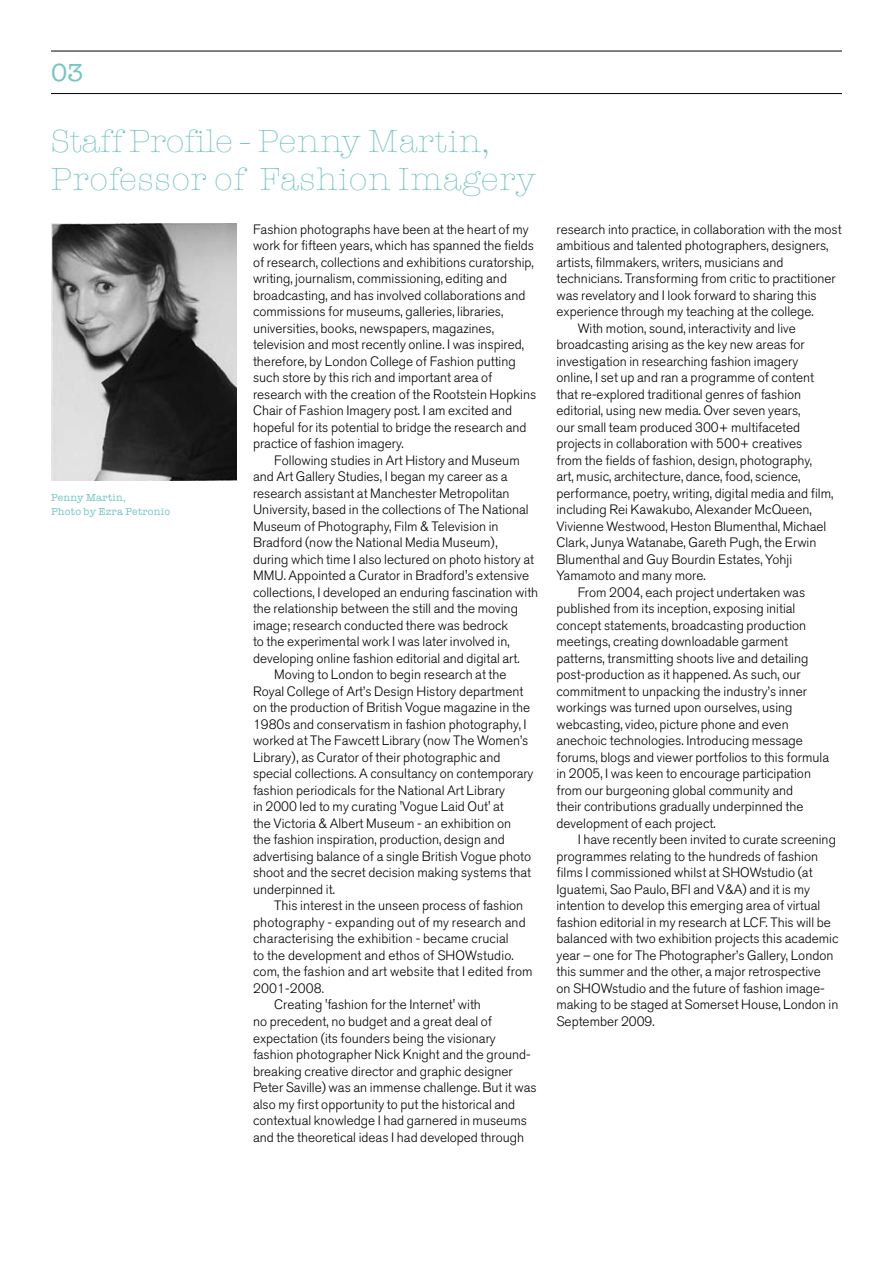
<style>
.page{position:relative;width:893px;height:1263px;background:#fff}
.page>*{position:absolute;margin:0;border:0;box-sizing:border-box;transform-origin:0 0}
.t1{font:300 33px/37.5px "Am Typewriter EF";letter-spacing:.025em;color:#76c5c3}
.t2{font:500 25.5px "Am Typewriter EF";color:#76c5c3}
.t3{font:300 13.5px/16.5px "Akzidenz Grotesk BQ";color:#000}
.t4{font:500 10.5px/13.5px "Am Typewriter EF";letter-spacing:.025em;color:#76c5c3}
</style>
<div class="page">
<hr style="left:51px;top:93px;width:791px;height:1px;background:#000">
<hr style="left:51px;top:51px;width:791px;height:1px;background:#000">
<img style="left:51px;top:224px;width:185px;height:257px">
<h2 class="t2" style="left:51px;top:58px;width:34px">03</h2>
<h1 class="t1" style="left:51px;top:123px;width:486px">Staff Profile - Penny Martin,<br>Professor of Fashion Imagery</h1>
<p class="t4" style="left:51px;top:491px;width:121px">Penny Martin,<br>Photo by Ezra Petronio</p>
<p class="t3" style="left:253px;top:221px;width:285px">Fashion photographs have been at the heart of my work for fifteen years, which has spanned the fields of research, collections and exhibitions curatorship, writing, journalism, commissioning, editing and broadcasting, and has involved collaborations and commissions for museums, galleries, libraries, universities, books, newspapers, magazines, television and most recently online. I was inspired, therefore, by London College of Fashion putting such store by this rich and important area of research with the creation of the Rootstein Hopkins Chair of Fashion I magery post. I am excited and hopeful for its potential to bridge the research and practice of fashion imagery.</p>
<p class="t3" style="left:274px;top:452px;width:247px">Following studies in Art History and Museum</p>
<p class="t3" style="left:253px;top:469px;width:256px">and Art Gallery Studies, I began my career as a</p>
<p class="t3" style="left:253px;top:485px;width:258px">research assistant at Manchester Metropolitan</p>
<p class="t3" style="left:253px;top:502px;width:277px">U niversity, based in the collections of The National</p>
<p class="t3" style="left:253px;top:518px;width:247px">Museum of Photography, Film &amp; Television in</p>
<p class="t3" style="left:253px;top:535px;width:246px">Bradford (now the National Media Museum),</p>
<p class="t3" style="left:253px;top:551px;width:283px">during which time I also lectured on photo history at</p>
<p class="t3" style="left:253px;top:568px;width:278px">MMU . Appointed a Curator in Bradford's extensive</p>
<p class="t3" style="left:253px;top:584px;width:287px">collections, I developed an enduring fascination with</p>
<p class="t3" style="left:253px;top:601px;width:266px">the relationship between the still and the moving</p>
<p class="t3" style="left:253px;top:617px;width:257px">image; research conducted there was bedrock</p>
<p class="t3" style="left:253px;top:634px;width:258px">to the experimental work I was later involved in,</p>
<p class="t3" style="left:253px;top:650px;width:268px">developing online fashion editorial and digital art.</p>
<p class="t3" style="left:274px;top:667px;width:234px">Moving to London to begin research at the</p>
<p class="t3" style="left:253px;top:683px;width:272px">Royal College of Art’s Design History department</p>
<p class="t3" style="left:253px;top:700px;width:279px">on the production of British Vogue magazine in the</p>
<p class="t3" style="left:253px;top:716px;width:273px">1980s and conservatism in fashion photography, I</p>
<p class="t3" style="left:253px;top:733px;width:277px">worked at The Fawcett Library (now The Women’s</p>
<p class="t3" style="left:253px;top:749px;width:249px">Library), as Curator of their photographic and</p>
<p class="t3" style="left:253px;top:766px;width:282px">special collections. A consultancy on contemporary</p>
<p class="t3" style="left:253px;top:782px;width:254px">fashion periodicals for the National Art Library</p>
<p class="t3" style="left:253px;top:799px;width:252px">in 2000 led to my curating 'Vogue Laid Out' at</p>
<p class="t3" style="left:253px;top:815px;width:260px">the Victoria &amp; Albert Museum - an exhibition on</p>
<p class="t3" style="left:253px;top:832px;width:253px">the fashion inspiration, production, design and</p>
<p class="t3" style="left:253px;top:848px;width:280px">advertising balance of a single British Vogue photo</p>
<p class="t3" style="left:253px;top:865px;width:280px">shoot and the secret decision making systems that</p>
<p class="t3" style="left:253px;top:881px;width:83px">underpinned it.</p>
<p class="t3" style="left:274px;top:898px;width:251px">This interest in the unseen process of fashion</p>
<p class="t3" style="left:253px;top:914px;width:274px">photography - expanding out of my research and</p>
<p class="t3" style="left:253px;top:931px;width:257px">characterising the exhibition - became crucial</p>
<p class="t3" style="left:253px;top:947px;width:262px">to the development and ethos of SHOWstudio.</p>
<p class="t3" style="left:253px;top:964px;width:281px">com, the fashion and art website that I edited from</p>
<p class="t3" style="left:253px;top:980px;width:73px">2001-2008.</p>
<p class="t3" style="left:274px;top:997px;width:208px">Creating 'fashion for the I nternet' with</p>
<p class="t3" style="left:253px;top:1013px;width:241px">no precedent, no budget and a great deal of</p>
<p class="t3" style="left:253px;top:1030px;width:244px">expectation (its founders being the visionary</p>
<p class="t3" style="left:253px;top:1046px;width:279px">fashion photographer Nick Knight and the ground-</p>
<p class="t3" style="left:253px;top:1063px;width:261px">breaking creative director and graphic designer</p>
<p class="t3" style="left:253px;top:1079px;width:285px">Peter Saville) was an immense challenge. But it was</p>
<p class="t3" style="left:253px;top:1096px;width:264px">also my first opportunity to put the historical and</p>
<p class="t3" style="left:253px;top:1112px;width:275px">contextual knowledge I had garnered in museums</p>
<p class="t3" style="left:253px;top:1129px;width:273px">and the theoretical ideas I had developed through</p>
<p class="t3" style="left:556px;top:221px;width:287px">research into practice, in collaboration with the most</p>
<p class="t3" style="left:556px;top:238px;width:274px">ambitious and talented photographers, designers,</p>
<p class="t3" style="left:556px;top:254px;width:229px">artists, filmmakers, writers, musicians and</p>
<p class="t3" style="left:556px;top:271px;width:281px">technicians. Transforming from critic to practitioner</p>
<p class="t3" style="left:556px;top:287px;width:262px">was revelatory and I look forward to sharing this</p>
<p class="t3" style="left:556px;top:304px;width:259px">experience through my teaching at the college.</p>
<p class="t3" style="left:578px;top:320px;width:220px">With motion, sound, interactivity and live</p>
<p class="t3" style="left:556px;top:337px;width:250px">broadcasting arising as the key new areas for</p>
<p class="t3" style="left:556px;top:353px;width:243px">investigation in researching fashion imagery</p>
<p class="t3" style="left:556px;top:370px;width:259px">online, I set up and ran a programme of content</p>
<p class="t3" style="left:556px;top:386px;width:246px">that re-explored traditional genres of fashion</p>
<p class="t3" style="left:556px;top:403px;width:246px">editorial, using new media. Over seven years,</p>
<p class="t3" style="left:556px;top:419px;width:245px">our small team produced 300+ multifaceted</p>
<p class="t3" style="left:556px;top:436px;width:247px">projects in collaboration with 500+ creatives</p>
<p class="t3" style="left:556px;top:452px;width:257px">from the fields of fashion, design, photography,</p>
<p class="t3" style="left:556px;top:469px;width:245px">art, music, architecture, dance, food, science,</p>
<p class="t3" style="left:556px;top:485px;width:278px">performance, poetry, writing, digital media and film,</p>
<p class="t3" style="left:556px;top:502px;width:257px">including Rei Kawakubo, Alexander McQueen,</p>
<p class="t3" style="left:556px;top:518px;width:271px">Vivienne Westwood, Heston Blumenthal, Michael</p>
<p class="t3" style="left:556px;top:535px;width:261px">Clark, Junya Watanabe, Gareth Pugh, the Erwin</p>
<p class="t3" style="left:556px;top:551px;width:237px">Blumenthal and Guy Bourdin Estates, Yohji</p>
<p class="t3" style="left:556px;top:568px;width:151px">Yamamoto and many more.</p>
<p class="t3" style="left:578px;top:584px;width:229px">From 2004, each project undertaken was</p>
<p class="t3" style="left:556px;top:601px;width:240px">published from its inception, exposing initial</p>
<p class="t3" style="left:556px;top:617px;width:251px">concept statements, broadcasting production</p>
<p class="t3" style="left:556px;top:634px;width:233px">meetings, creating downloadable garment</p>
<p class="t3" style="left:556px;top:650px;width:253px">patterns, transmitting shoots live and detailing</p>
<p class="t3" style="left:556px;top:667px;width:246px">post-production as it happened. As such, our</p>
<p class="t3" style="left:556px;top:683px;width:252px">commitment to unpacking the industry’s inner</p>
<p class="t3" style="left:556px;top:700px;width:238px">workings was turned upon ourselves, using</p>
<p class="t3" style="left:556px;top:716px;width:234px">webcasting, video, picture phone and even</p>
<p class="t3" style="left:556px;top:733px;width:248px">anechoic technologies. I ntroducing message</p>
<p class="t3" style="left:556px;top:749px;width:274px">forums, blogs and viewer portfolios to this formula</p>
<p class="t3" style="left:556px;top:766px;width:256px">in 2005, I was keen to encourage participation</p>
<p class="t3" style="left:556px;top:782px;width:238px">from our burgeoning global community and</p>
<p class="t3" style="left:556px;top:799px;width:249px">their contributions gradually underpinned the</p>
<p class="t3" style="left:556px;top:815px;width:161px">development of each project.</p>
<p class="t3" style="left:578px;top:832px;width:260px">I have recently been invited to curate screening</p>
<p class="t3" style="left:556px;top:848px;width:263px">programmes relating to the hundreds of fashion</p>
<p class="t3" style="left:556px;top:865px;width:258px">films I commissioned whilst at SHOWstudio (at</p>
<p class="t3" style="left:556px;top:881px;width:255px">I guatemi, Sao Paulo, BFI and V&amp;A) and it is my</p>
<p class="t3" style="left:556px;top:898px;width:265px">intention to develop this emerging area of virtual</p>
<p class="t3" style="left:556px;top:914px;width:276px">fashion editorial in my research at LCF. This will be</p>
<p class="t3" style="left:556px;top:931px;width:284px">balanced with two exhibition projects this academic</p>
<p class="t3" style="left:556px;top:947px;width:278px">year – one for The Photographer’s Gallery, London</p>
<p class="t3" style="left:556px;top:964px;width:266px">this summer and the other, a major retrospective</p>
<p class="t3" style="left:556px;top:980px;width:270px">on SHOWstudio and the future of fashion image-</p>
<p class="t3" style="left:556px;top:997px;width:283px">making to be staged at Somerset House, London in</p>
<p class="t3" style="left:556px;top:1013px;width:100px">September 2009.</p>
</div>
